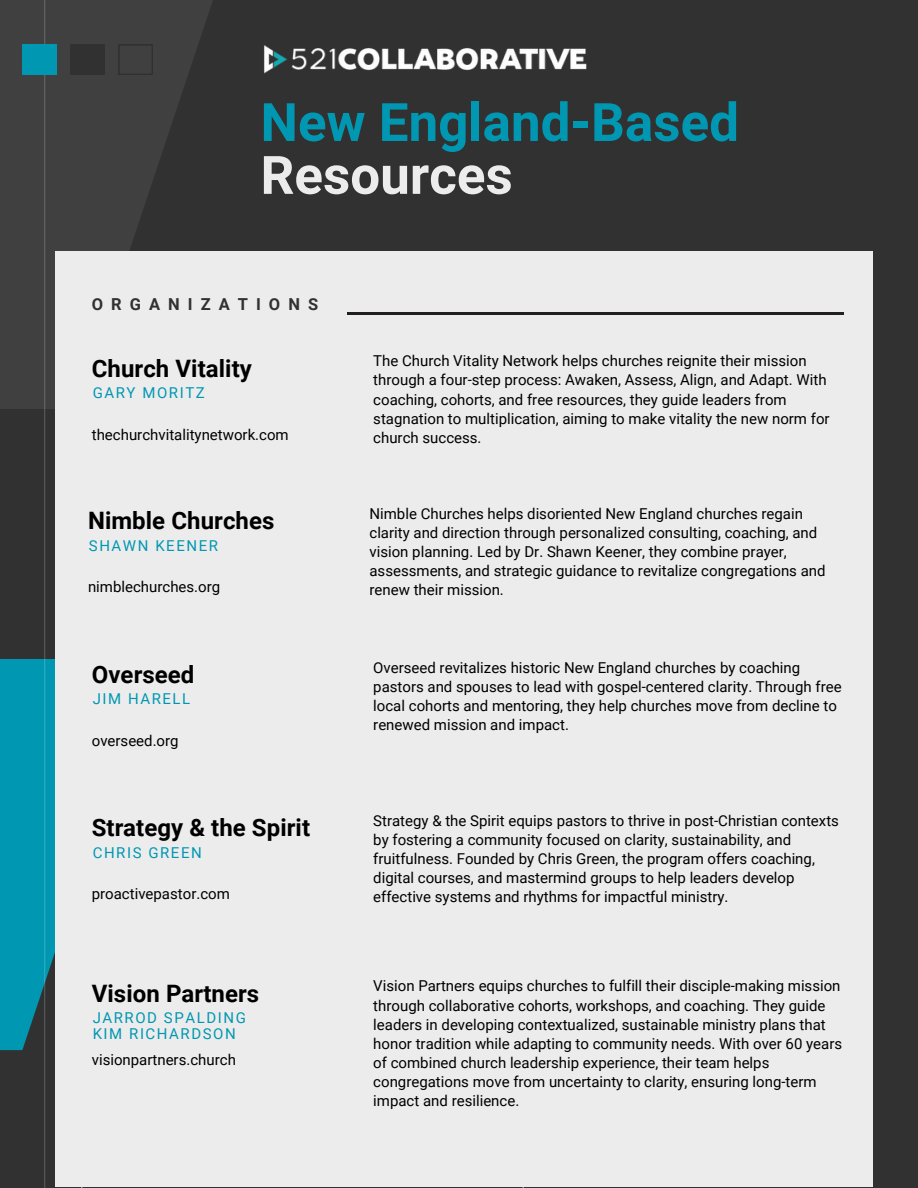
<style>
.page{position:relative;width:918px;height:1188px;background:#323131}
.page>*{position:absolute;margin:0;border:0;box-sizing:border-box;transform-origin:0 0}
.t1{font:700 52.95px/52.8px "Roboto";color:#0097b2}
.t2{font:700 24px "Roboto";letter-spacing:.005em;color:#000}
.t3{font:700 16.5px "Roboto";letter-spacing:.49em;color:#323131}
.t4{font:15px/19.2px "Roboto";color:#000}
.t5{font:15px/15.8px "Roboto";letter-spacing:.105em;color:#0097b2}
.s1{color:#edecec}
</style>
<div class="page">
<div style="left:0;top:659px;width:153px;height:391px;background:#0097b2"></div>
<div style="left:0;top:0;width:261px;height:409px;background:linear-gradient(to right,#444545,#323131)"></div>
<hr style="left:44px;top:0;width:1px;height:1188px;background:#edecec">
<div style="left:55px;top:251px;width:818px;height:936px;background:#edecec"></div>
<img style="left:264px;top:45px;width:323px;height:29px">
<svg style="left:119px;top:45px;width:33px;height:30px"></svg>
<div style="left:70px;top:45px;width:34px;height:30px;background:#323131"></div>
<div style="left:23px;top:45px;width:34px;height:30px;background:#0097b2"></div>
<hr style="left:347px;top:313px;width:496px;height:2px;background:#231f20">
<h2 class="t1" style="left:261px;top:96px;width:480px">New England-Based<br><span class="s1">Resources</span></h2>
<h4 class="t3" style="left:92px;top:295px;width:228px">ORGANIZATIONS</h4>
<p class="t2" style="left:92px;top:355px;width:162px">Church Vitality</p>
<p class="t5" style="left:93px;top:385px;width:114px">GARY MORITZ</p>
<h2 class="t4" style="left:92px;top:425px;width:198px">thechurchvitalitynetwork.com</h2>
<p class="t2" style="left:88px;top:507px;width:188px">Nimble Churches</p>
<h1 class="t5" style="left:89px;top:538px;width:131px">SHAWN KEENER</h1>
<h3 class="t4" style="left:88px;top:577px;width:134px">nimblechurches.org</h3>
<p class="t2" style="left:92px;top:661px;width:104px">Overseed</p>
<p class="t5" style="left:93px;top:691px;width:99px">JIM HARELL</p>
<h2 class="t4" style="left:92px;top:731px;width:88px">overseed.org</h2>
<p class="t2" style="left:92px;top:814px;width:220px">Strategy &amp; the Spirit</p>
<p class="t5" style="left:93px;top:845px;width:111px">CHRIS GREEN</p>
<h2 class="t4" style="left:92px;top:884px;width:140px">proactivepastor.com</h2>
<p class="t2" style="left:92px;top:980px;width:169px">Vision Partners</p>
<p class="t5" style="left:93px;top:1010px;width:155px">JARROD SPALDING<br>KIM RICHARDSON</p>
<h2 class="t4" style="left:92px;top:1050px;width:146px">visionpartners.church</h2>
<h4 class="t4" style="left:373px;top:352px;width:458px">The Church Vitality Network helps churches reignite their mission through a four-step process: Awaken, Assess, Align, and Adapt. With coaching, cohorts, and free resources, they guide leaders from stagnation to multiplication, aiming to make vitality the new norm for church success.</h4>
<p class="t4" style="left:370px;top:504px;width:458px">Nimble Churches helps disoriented New England churches regain clarity and direction through personalized consulting, coaching, and vision planning. Led by Dr. Shawn Keener, they combine prayer, assessments, and strategic guidance to revitalize congregations and renew their mission.</p>
<h4 class="t4" style="left:373px;top:658px;width:470px">Overseed revitalizes historic New England churches by coaching pastors and spouses to lead with gospel-centered clarity. Through free local cohorts and mentoring, they help churches move from decline to renewed mission and impact.</h4>
<h4 class="t4" style="left:373px;top:811px;width:467px">Strategy &amp; the Spirit equips pastors to thrive in post-Christian contexts by fostering a community focused on clarity, sustainability, and fruitfulness. Founded by Chris Green, the program offers coaching, digital courses, and mastermind groups to help leaders develop effective systems and rhythms for impactful ministry.</h4>
<h4 class="t4" style="left:373px;top:977px;width:470px">Vision Partners equips churches to fulfill their disciple-making mission through collaborative cohorts, workshops, and coaching. They guide leaders in developing contextualized, sustainable ministry plans that honor tradition while adapting to community needs. With over 60 years of combined church leadership experience, their team helps congregations move from uncertainty to clarity, ensuring long-term impact and resilience.</h4>
</div>
